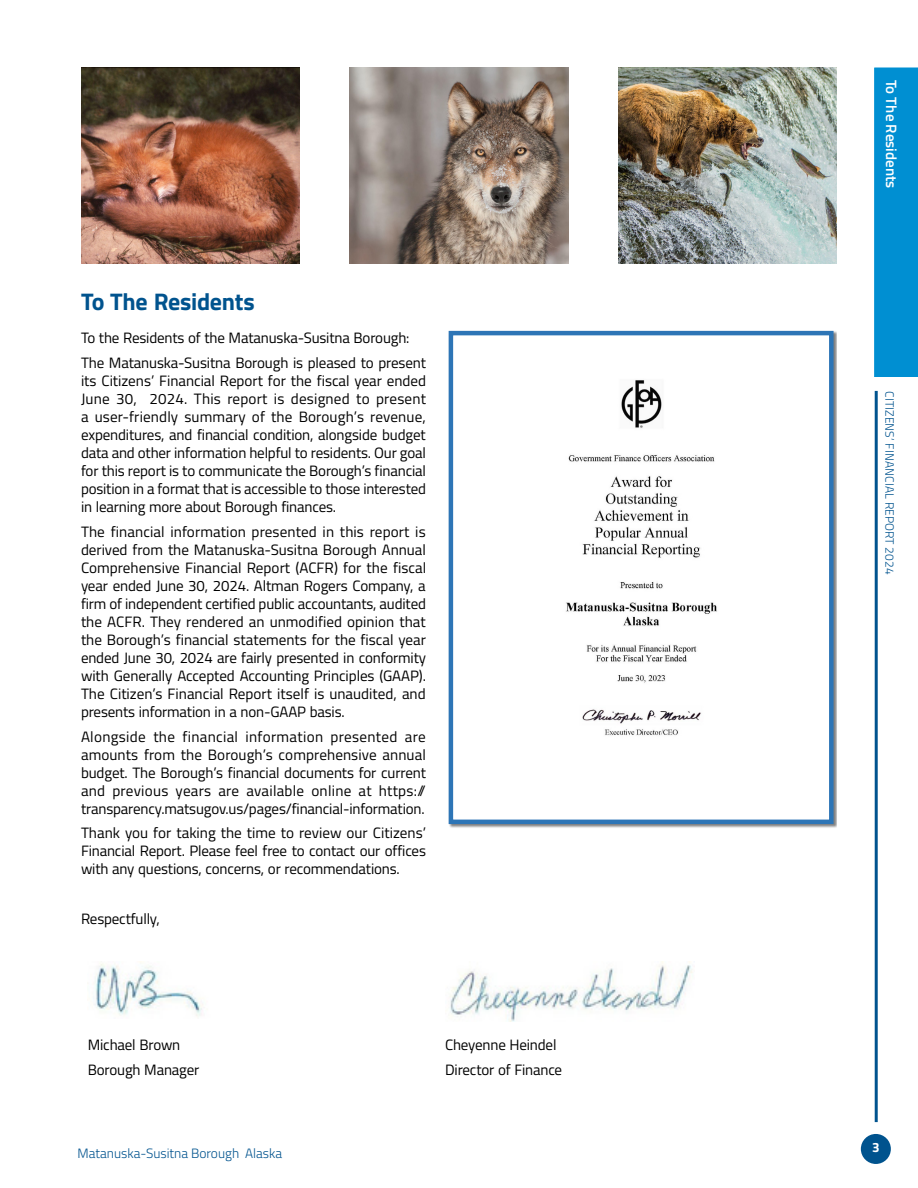
<style>
.page{position:relative;width:918px;height:1188px;background:#fff}
.page>*{position:absolute;margin:0;border:0;box-sizing:border-box;transform-origin:0 0}
.t1{font:700 24px "Titillium Web";letter-spacing:-.01em;color:#00538e}
.t2{font:15px/18px "Titillium Web";letter-spacing:-.01em;color:#000;text-align:justify}
.t3{font:600 15px "Titillium Web";color:#fff}
.t4{font:300 13.5px "Titillium Web";color:#00538e}
.t5{font:700 13.5px "Titillium Web";color:#fff}
.t6{font:300 12px "Titillium Web";letter-spacing:.01em;color:#00538e}
</style>
<div class="page">
<div style="left:874px;top:67px;width:44px;height:310px;background:#008fd2"></div>
<hr style="left:875px;top:391px;width:3px;height:731px;background:#00538e">
<div style="left:861px;top:1134px;width:30px;height:30px;background:#00538e;border-radius:50%"></div>
<img style="left:81px;top:68px;width:219px;height:196px">
<img style="left:618px;top:68px;width:219px;height:196px">
<img style="left:350px;top:68px;width:218px;height:196px">
<img style="left:93px;top:961px;width:110px;height:55px">
<img style="left:450px;top:961px;width:243px;height:60px">
<img style="left:448px;top:330px;width:389px;height:498px">
<img style="left:454px;top:336px;width:375px;height:483px">
<div style="left:449px;top:331px;width:385px;height:493px;border:4px solid #2d75b6"></div>
<p class="t1" style="left:81px;top:284px;width:175px">To The Residents</p>
<p class="t2" style="left:81px;top:328px;width:330px">To the Residents of the Matanuska-Susitna Borough:</p>
<p class="t2" style="left:81px;top:353px;width:347px">The Matanuska-Susitna Borough is pleased to present its Citizens’ Financial Report for the fiscal year ended June 30, 2024. This report is designed to present a user-friendly summary of the Borough’s revenue, expenditures, and financial condition, alongside budget data and other information helpful to residents. Our goal for this report is to communicate the Borough’s financial position in a format that is accessible to those interested in learning more about Borough finances.</p>
<p class="t2" style="left:81px;top:522px;width:347px">The financial information presented in this report is derived from the Matanuska-Susitna Borough Annual Comprehensive Financial Report (ACFR) for the fiscal year ended June 30, 2024. Altman Rogers Company, a firm of independent certified public accountants, audited the ACFR. They rendered an unmodified opinion that the Borough’s financial statements for the fiscal year ended June 30, 2024 are fairly presented in conformity with Generally Accepted Accounting Principles (GAAP).<br>The Citizen’s Financial Report itself is unaudited, and presents information in a non-GAAP basis.</p>
<p class="t2" style="left:81px;top:727px;width:346px">Alongside the financial information presented are amounts from the Borough’s comprehensive annual budget. The Borough’s financial documents for current and previous years are available online at https:// transparency.matsugov.us/pages/financial-information.</p>
<p class="t2" style="left:81px;top:823px;width:347px">Thank you for taking the time to review our Citizens’ Financial Report. Please feel free to contact our offices with any questions, concerns, or recommendations.</p>
<p class="t2" style="left:81px;top:909px;width:80px">Respectfully,</p>
<p class="t2" style="left:88px;top:1035px;width:94px">Michael Brown</p>
<p class="t2" style="left:88px;top:1060px;width:113px">Borough Manager</p>
<p class="t4" style="left:77px;top:1144px;width:206px">Matanuska-Susitna Borough Alaska</p>
<p class="t2" style="left:445px;top:1035px;width:113px">Cheyenne Heindel</p>
<p class="t2" style="left:445px;top:1060px;width:119px">Director of Finance</p>
<p class="t3" style="left:903px;top:80px;width:110px;rotate:90deg">To The Residents</p>
<p class="t6" style="left:898px;top:391px;width:185px;rotate:90deg">CITIZENS’ FINANCIAL REPORT 2024</p>
<p class="t5" style="left:872px;top:1137px;width:9px">3</p>
</div>
